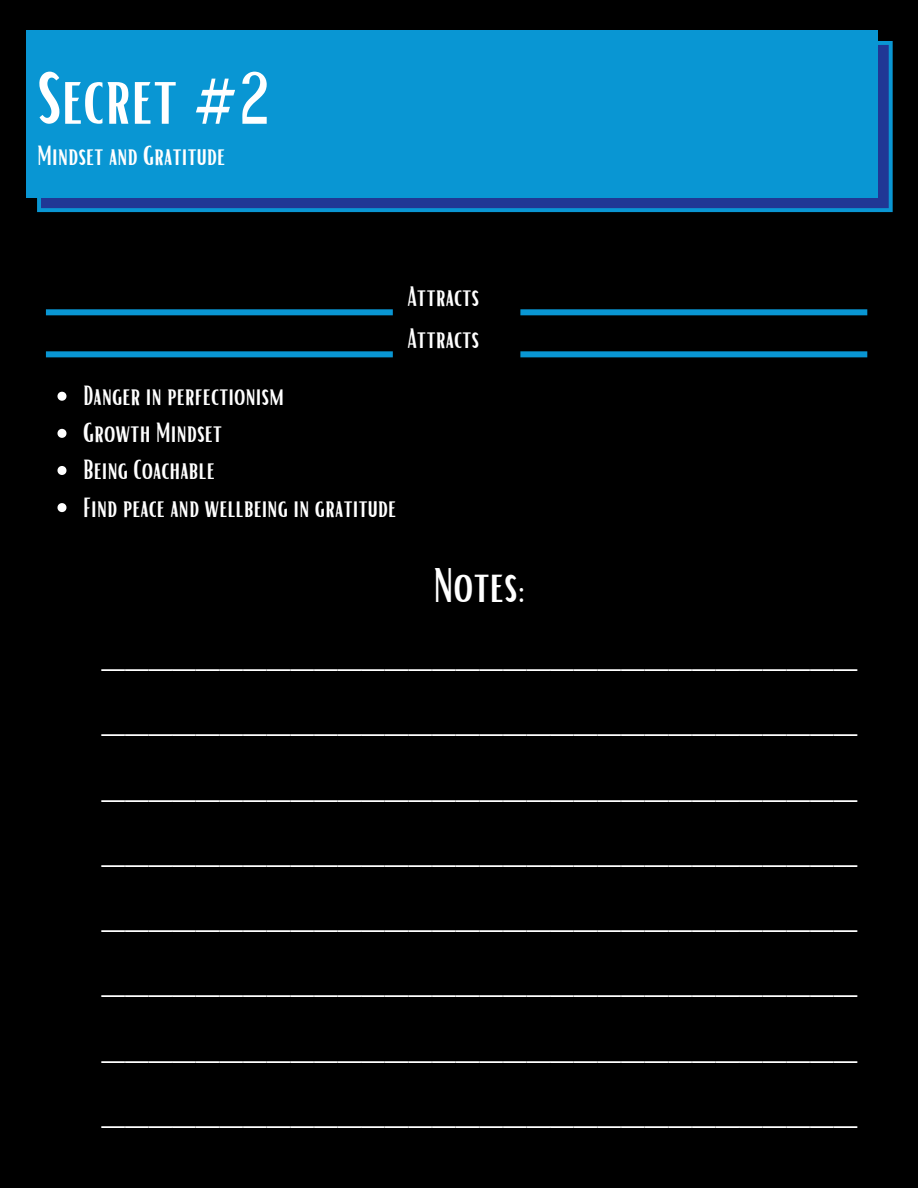
<style>
.page{position:relative;width:918px;height:1188px;background:#000}
.page>*{position:absolute;margin:0;border:0;box-sizing:border-box;transform-origin:0 0}
.t1{font:72px "Bright";color:#fff}
.t2{font:47.25px/65.2px "Abril Fatface";color:#fff;text-align:justify}
.t3{font:47.25px "Bright";color:#fff}
.t4{font:27px/37.2px "Bright";color:#fff}
</style>
<div class="page">
<svg style="left:37px;top:41px;width:856px;height:171px;background:#1854a8"></svg>
<div style="left:26px;top:30px;width:852px;height:167px;background:#0996d3"></div>
<svg style="left:46px;top:309px;width:347px;height:6px;background:#088ec8"></svg>
<svg style="left:520px;top:309px;width:347px;height:6px;background:#088ec8"></svg>
<svg style="left:57px;top:392px;width:9px;height:9px"></svg>
<svg style="left:57px;top:429px;width:9px;height:9px"></svg>
<svg style="left:57px;top:466px;width:9px;height:9px"></svg>
<svg style="left:57px;top:503px;width:9px;height:9px"></svg>
<svg style="left:46px;top:351px;width:347px;height:6px;background:#088dc7"></svg>
<svg style="left:520px;top:351px;width:347px;height:6px;background:#088dc6"></svg>
<h1 class="t1" style="left:37px;top:52px;width:235px">Secret #2</h1>
<p class="t4" style="left:37px;top:136px;width:189px">Mindset and Gratitude</p>
<p class="t4" style="left:407px;top:277px;width:74px">Attracts</p>
<p class="t4" style="left:407px;top:319px;width:74px">Attracts</p>
<p class="t4" style="left:83px;top:376px;width:315px">Danger in perfectionism<br>Growth Mindset<br>Being Coachable<br>Find peace and wellbeing in gratitude</p>
<p class="t3" style="left:433px;top:555px;width:94px">Notes:</p>
<p class="t2" style="left:101px;top:615px;width:758px">________________________________ ________________________________ ________________________________ ________________________________ ________________________________ ________________________________ ________________________________ ________________________________</p>
</div>
